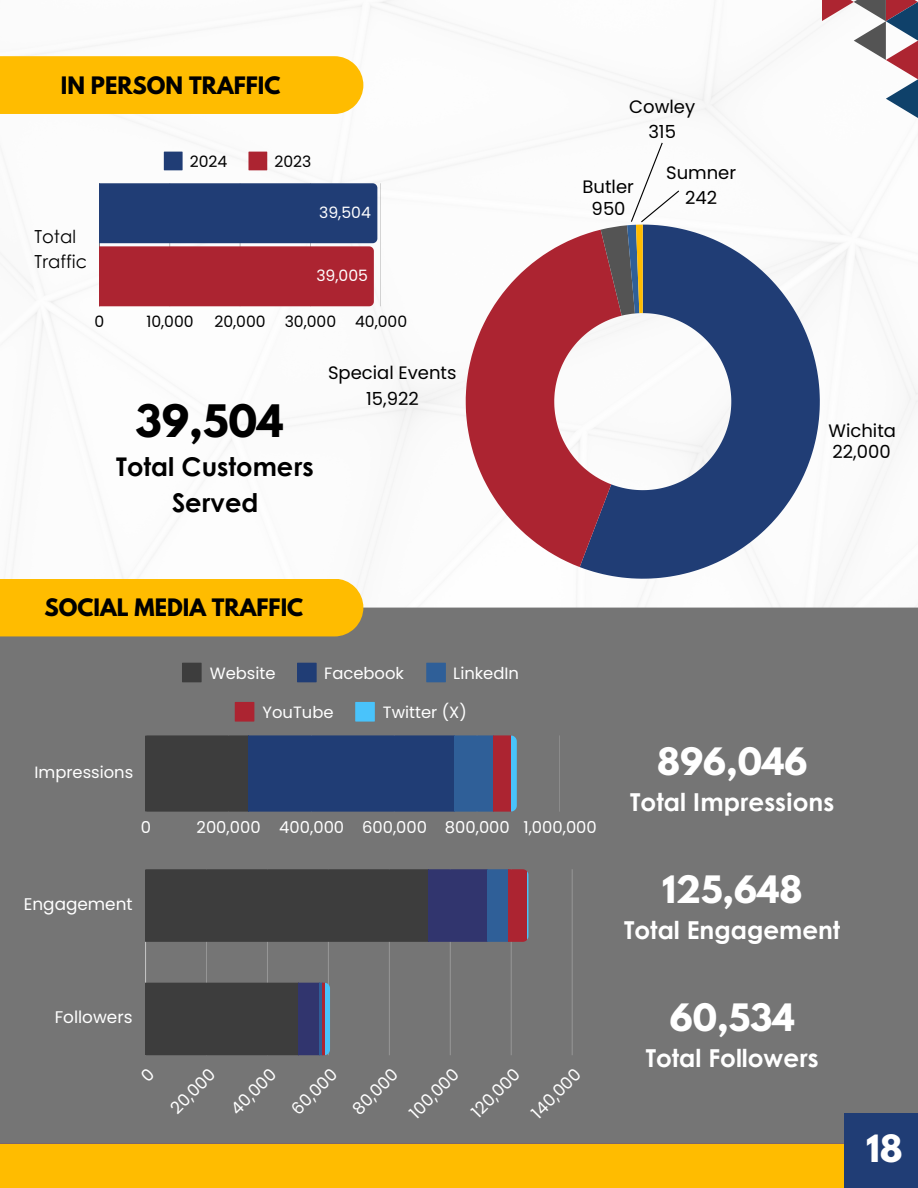
<style>
.page{position:relative;width:918px;height:1188px;background:#fff}
.page>*{position:absolute;margin:0;border:0;box-sizing:border-box;transform-origin:0 0}
.t1{font:700 39.6px "League Spartan";color:#000}
.t2{font:700 33.45px "League Spartan";color:#fff}
.t3{font:700 33.3px "League Spartan";color:#fff}
.t4{font:700 25.8px/36px "Century Gothic";color:#000;text-align:center}
.t5{font:700 24.75px "Century Gothic";color:#fff}
.t6{font:700 21.3px "League Spartan";color:#000}
.t7{font:18px/21.6px "Poppins";color:#000;text-align:center}
.t8{font:18px "Century Gothic";color:#000}
.t9{font:16.8px "Poppins";color:#fff}
.t10{font:16.35px "Poppins";color:#fff}
.t11{font:15.6px "Poppins";color:#000}
.t12{font:15.6px "Poppins";color:#fff}
</style>
<div class="page">
<div style="left:0;top:608px;width:918px;height:536px;background:#757575"></div>
<svg style="left:580px;top:225px;width:240px;height:354px;fill:#203d75"></svg>
<svg style="left:466px;top:230px;width:156px;height:337px;fill:#ac2431"></svg>
<div style="left:0;top:56px;width:363px;height:58px;background:#ffbc00"></div>
<div style="left:0;top:579px;width:363px;height:57px;background:#ffbc00"></div>
<div style="left:0;top:1144px;width:918px;height:44px;background:#ffbc00"></div>
<div style="left:845px;top:1114px;width:73px;height:74px;background:#203d75"></div>
<svg style="left:822px;top:0;width:96px;height:157px"></svg>
<svg style="left:182px;top:663px;width:20px;height:19px"></svg>
<svg style="left:297px;top:663px;width:20px;height:19px"></svg>
<svg style="left:426px;top:663px;width:20px;height:19px"></svg>
<svg style="left:235px;top:702px;width:19px;height:20px"></svg>
<svg style="left:355px;top:702px;width:20px;height:20px"></svg>
<svg style="left:146px;top:735px;width:371px;height:77px;background:#323f65"></svg>
<hr style="left:146px;top:869px;width:1px;height:186px;background:#7b7b7b">
<hr style="left:206px;top:869px;width:1px;height:186px;background:#969696">
<hr style="left:267px;top:869px;width:1px;height:186px;background:#969696">
<hr style="left:328px;top:869px;width:1px;height:186px;background:#949494">
<hr style="left:389px;top:869px;width:1px;height:186px;background:#929292">
<hr style="left:450px;top:869px;width:1px;height:186px;background:#909090">
<hr style="left:511px;top:869px;width:1px;height:186px;background:#8d8d8d">
<hr style="left:572px;top:869px;width:1px;height:186px;background:#8c8c8c">
<svg style="left:146px;top:869px;width:383px;height:73px;background:#403d49"></svg>
<svg style="left:146px;top:983px;width:184px;height:72px;background:#3d3f48"></svg>
<svg style="left:164px;top:152px;width:19px;height:18px"></svg>
<svg style="left:248px;top:152px;width:19px;height:18px"></svg>
<hr style="left:381px;top:183px;width:1px;height:123px;background:#fbfbfb">
<svg style="left:99px;top:183px;width:278px;height:123px;background:#6a3758"></svg>
<svg style="left:601px;top:141px;width:79px;height:175px"></svg>
<h3 class="t6" style="left:61px;top:75px;width:221px">IN PERSON TRAFFIC</h3>
<p class="t11" style="left:190px;top:151px;width:39px">2024</p>
<p class="t11" style="left:274px;top:151px;width:38px">2023</p>
<p class="t8" style="left:35px;top:223px;width:43px">Total</p>
<h1 class="t8" style="left:35px;top:248px;width:54px">Traffic</h1>
<p class="t12" style="left:319px;top:202px;width:53px">39,504</p>
<p class="t12" style="left:316px;top:265px;width:53px">39,005</p>
<p class="t11" style="left:94px;top:311px;width:11px">0</p>
<p class="t11" style="left:146px;top:311px;width:49px">10,000</p>
<p class="t11" style="left:214px;top:311px;width:194px">20,000 30,000 40,000</p>
<p class="t1" style="left:136px;top:402px;width:150px">39,504</p>
<p class="t4" style="left:116px;top:448px;width:199px">Total Customers<br>Served</p>
<p class="t7" style="left:328px;top:359px;width:130px;line-height:26.4px">Special Events<br>15,922</p>
<p class="t6" style="left:44px;top:597px;width:260px">SOCIAL MEDIA TRAFFIC</p>
<p class="t10" style="left:34px;top:761px;width:100px">Impressions</p>
<p class="t10" style="left:210px;top:661px;width:67px">Website</p>
<p class="t10" style="left:324px;top:661px;width:81px">Facebook</p>
<p class="t10" style="left:453px;top:661px;width:67px">LinkedIn</p>
<p class="t10" style="left:263px;top:701px;width:73px">YouTube</p>
<p class="t10" style="left:383px;top:701px;width:85px">Twitter (X)</p>
<h4 class="t7" style="left:629px;top:96px;width:67px">Cowley</h4>
<h3 class="t7" style="left:648px;top:121px;width:29px">315</h3>
<p class="t7" style="left:666px;top:162px;width:72px">Sumner</p>
<h1 class="t7" style="left:685px;top:187px;width:34px">242</h1>
<p class="t7" style="left:583px;top:176px;width:53px">Butler<br>950</p>
<p class="t7" style="left:829px;top:420px;width:69px;text-align:left">Wichita<br>22,000</p>
<p class="t2" style="left:657px;top:745px;width:152px">896,046</p>
<p class="t5" style="left:630px;top:783px;width:206px">Total Impressions</p>
<p class="t10" style="left:141px;top:816px;width:12px">0</p>
<p class="t10" style="left:197px;top:816px;width:402px">200,000 400,000 600,000 800,000 1,000,000</p>
<p class="t9" style="left:24px;top:892px;width:110px">Engagement</p>
<p class="t9" style="left:55px;top:1005px;width:79px">Followers</p>
<p class="t9" style="left:165px;top:1102px;width:57px;rotate:-45deg">20,000</p>
<p class="t9" style="left:225px;top:1103px;width:58px;rotate:-45deg">40,000</p>
<p class="t9" style="left:286px;top:1103px;width:58px;rotate:-45deg">60,000</p>
<p class="t9" style="left:347px;top:1103px;width:58px;rotate:-45deg">80,000</p>
<p class="t9" style="left:404px;top:1107px;width:63px;rotate:-45deg">100,000</p>
<p class="t9" style="left:466px;top:1106px;width:62px;rotate:-45deg">120,000</p>
<p class="t9" style="left:526px;top:1107px;width:63px;rotate:-45deg">140,000</p>
<p class="t2" style="left:662px;top:873px;width:142px">125,648</p>
<p class="t5" style="left:624px;top:911px;width:218px">Total Engagement</p>
<p class="t2" style="left:670px;top:1001px;width:127px">60,534</p>
<p class="t5" style="left:646px;top:1039px;width:175px">Total Followers</p>
<p class="t3" style="left:866px;top:1132px;width:38px">18</p>
</div>
